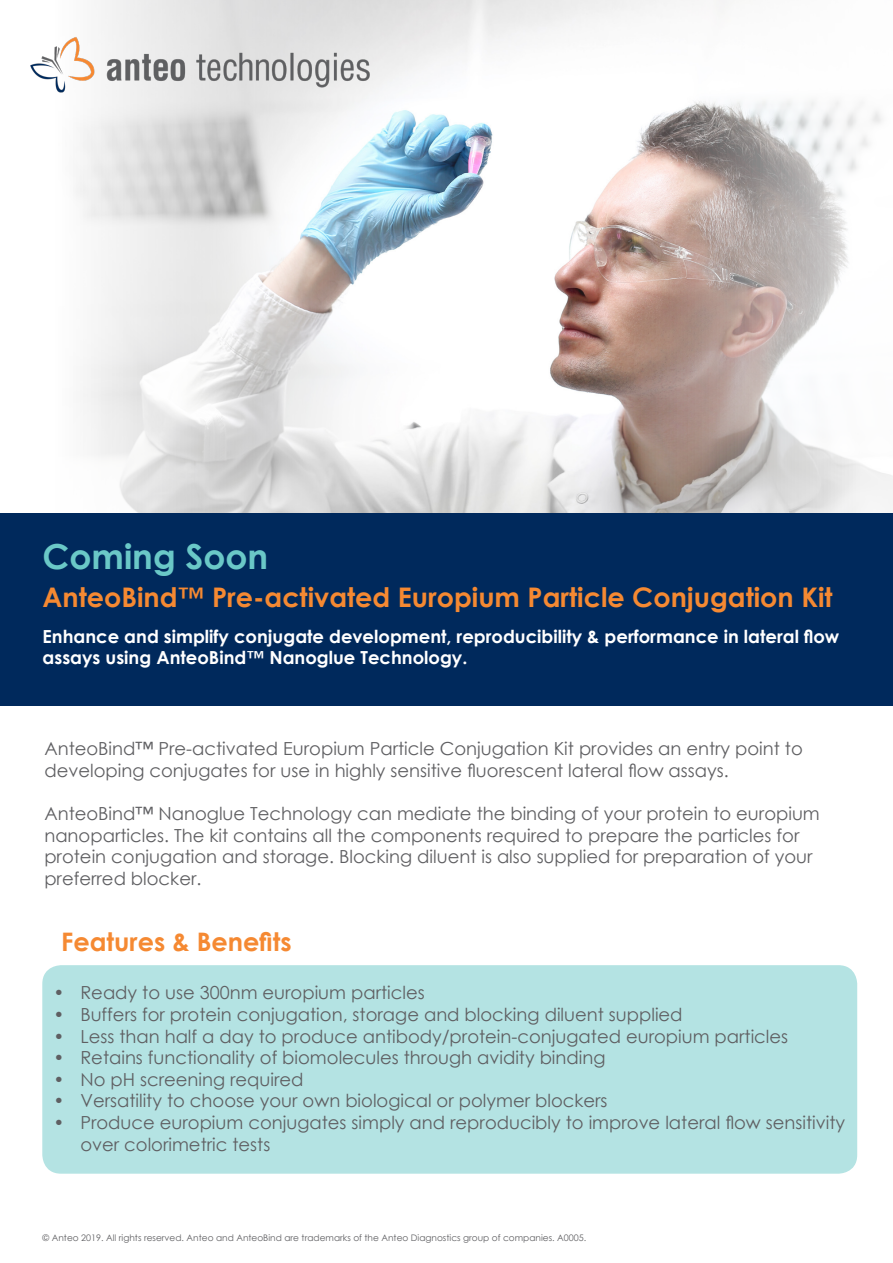
<style>
.page{position:relative;width:893px;height:1263px;background:#fff}
.page>*{position:absolute;margin:0;border:0;box-sizing:border-box;transform-origin:0 0}
.t1{font:700 34.5px "Century Gothic";color:#6ac8c7}
.t2{font:700 27px "Century Gothic";color:#f58932}
.t3{font:700 25.5px "Century Gothic";color:#f58932}
.t4{font:18px/21.6px "Century Gothic";color:#5f5f62}
.t5{font:700 18px/21.6px "Century Gothic";color:#fff}
.t6{font:9px "Century Gothic";color:#5f5f62}
</style>
<div class="page">
<img style="left:76px;top:0;width:817px;height:513px">
<div style="left:0;top:513px;width:893px;height:192px;background:#00295c"></div>
<div style="left:43px;top:966px;width:813px;height:207px;background:#b4e3e3;border-radius:18px"></div>
<div style="left:42px;top:965px;width:815px;height:209px;border:2px solid #6ac8c7;border-radius:18px"></div>
<img style="left:30px;top:9px;width:352px;height:110px">
<p class="t1" style="left:43px;top:530px;width:227px">Coming Soon</p>
<p class="t2" style="left:43px;top:576px;width:792px">AnteoBind™ Pre-activated Europium Particle Conjugation Kit</p>
<p class="t5" style="left:43px;top:625px;width:798px">Enhance and simplify conjugate development, reproducibility &amp; performance in lateral flow assays using AnteoBind™ Nanoglue Technology.</p>
<p class="t4" style="left:44px;top:738px;width:760px">AnteoBind™ Pre-activated Europium Particle Conjugation Kit provides an entry point to</p>
<p class="t4" style="left:44px;top:759px;width:686px">developing conjugates for use in highly sensitive fluorescent lateral flow assays.</p>
<p class="t4" style="left:44px;top:803px;width:777px">AnteoBind™ Nanoglue Technology can mediate the binding of your protein to europium</p>
<p class="t4" style="left:44px;top:824px;width:756px">nanoparticles. The kit contains all the components required to prepare the particles for</p>
<p class="t4" style="left:44px;top:846px;width:770px">protein conjugation and storage. Blocking diluent is also supplied for preparation of your</p>
<p class="t4" style="left:44px;top:867px;width:159px">preferred blocker.</p>
<p class="t3" style="left:61px;top:922px;width:232px">Features &amp; Benefits</p>
<p class="t4" style="left:53px;top:982px;width:373px">• Ready to use 300nm europium particles</p>
<p class="t4" style="left:53px;top:1003px;width:631px">• Buffers for protein conjugation, storage and blocking diluent supplied</p>
<p class="t4" style="left:53px;top:1025px;width:736px">• Less than half a day to produce antibody/protein-conjugated europium particles</p>
<p class="t4" style="left:53px;top:1047px;width:554px">• Retains functionality of biomolecules through avidity binding</p>
<p class="t4" style="left:53px;top:1068px;width:252px">• No pH screening required</p>
<p class="t4" style="left:53px;top:1090px;width:556px">• Versatility to choose your own biological or polymer blockers</p>
<p class="t4" style="left:80px;top:1111px;width:766px;text-indent:-27px">• Produce europium conjugates simply and reproducibly to improve lateral flow sensitivity over colorimetric tests</p>
<p class="t6" style="left:43px;top:1231px;width:545px">© Anteo 2019. All rights reserved. Anteo and AnteoBind are trademarks of the Anteo Diagnostics group of companies. A0005.</p>
</div>
